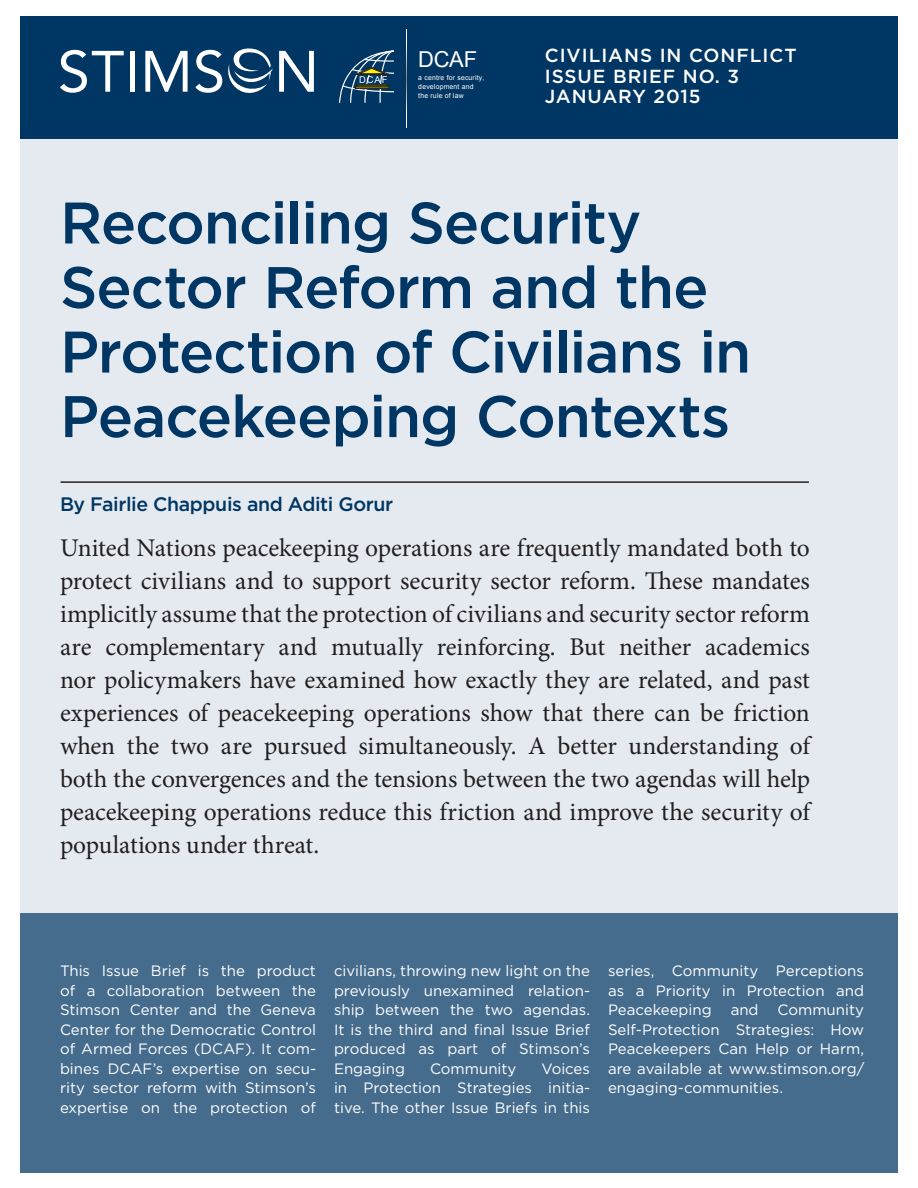
<style>
.page{position:relative;width:918px;height:1188px;background:#fff}
.page>*{position:absolute;margin:0;border:0;box-sizing:border-box;transform-origin:0 0}
.t1{font:500 58.5px/64.5px "Gotham";letter-spacing:-.02em;color:#003663}
.t2{font:25.5px/33px "Minion Pro";letter-spacing:-.01em;color:#231f20;text-align:justify}
.t3{font:21.9px "Arial";color:#fff}
.t4{font:500 19.5px "Gotham";letter-spacing:-.02em;color:#003663}
.t5{font:500 18.9px/20.4px "Gotham";letter-spacing:.05em;color:#fff}
.t6{font:15px/19.5px "Gotham";color:#fff;text-align:justify}
.t7{font:9.45px "Arial";color:#fff}
.t8{font:6.9px/8.9px "Arial";letter-spacing:.025em;color:#fff}
</style>
<div class="page">
<div style="left:20px;top:132px;width:878px;height:797px;background:#e4eaf0"></div>
<div style="left:20px;top:914px;width:878px;height:259px;background:#456c8d"></div>
<hr style="left:61px;top:481px;width:748px;height:2px;background:#231f20">
<div style="left:20px;top:16px;width:878px;height:123px;background:#003663"></div>
<svg style="left:60px;top:50px;width:64px;height:43px"></svg>
<div style="left:130px;top:51px;width:5px;height:41px;background:#fff"></div>
<svg style="left:145px;top:51px;width:43px;height:41px"></svg>
<svg style="left:279px;top:51px;width:35px;height:41px"></svg>
<svg style="left:195px;top:48px;width:78px;height:45px"></svg>
<svg style="left:339px;top:51px;width:55px;height:52px"></svg>
<svg style="left:406px;top:29px;width:1px;height:98px"></svg>
<p class="t7" style="left:359px;top:73px;width:30px">DCAF</p>
<h3 class="t3" style="left:418px;top:45px;width:60px">DCAF</h3>
<p class="t8" style="left:418px;top:74px;width:68px">a centre for security, development and the rule of law</p>
<p class="t5" style="left:545px;top:45px;width:253px">CIVILIANS IN CONFLICT<br>ISSUE BRIEF NO. 3<br>JANUARY 2015</p>
<h1 class="t1" style="left:60px;top:190px;width:693px">Reconciling Security<br>Sector Reform and the<br>Protection of Civilians in<br>Peacekeeping Contexts</h1>
<h3 class="t4" style="left:60px;top:492px;width:335px">By Fairlie Chappuis and Aditi Gorur</h3>
<p class="t2" style="left:60px;top:531px;width:752px">United Nations peacekeeping operations are frequently mandated both to protect civilians and to support security sector reform. These mandates implicitly assume that the protection of civilians and security sector reform are complementary and mutually reinforcing. But neither academics nor policymakers have examined how exactly they are related, and past experiences of peacekeeping operations show that there can be friction when the two are pursued simultaneously. A better understanding of both the convergences and the tensions between the two agendas will help peacekeeping operations reduce this friction and improve the security of populations under threat.</p>
<p class="t6" style="left:60px;top:961px;width:258px">This Issue Brief is the product of a collaboration between the Stimson Center and the Geneva Center for the Democratic Control of Armed Forces (DCAF). It com&shy;bines DCAF’s expertise on secu&shy;rity sector reform with Stimson’s expertise on the protection of</p>
<p class="t6" style="left:334px;top:961px;width:258px">civilians, throwing new light on the previously unexamined relation&shy;ship between the two agendas.<br>It is the third and final Issue Brief produced as part of Stimson’s Engaging</p>
<p class="t6" style="left:334px;top:1059px;width:258px;text-indent:207px">Voices in Protection Strategies initia&shy;tive. The other Issue Briefs in this</p>
<p class="t6" style="left:430px;top:1059px;width:88px">Community</p>
<p class="t6" style="left:608px;top:961px;width:258px">series, Community Perceptions as a Priority in Protection and Peacekeeping</p>
<p class="t6" style="left:731px;top:1000px;width:29px">and</p>
<p class="t6" style="left:608px;top:1000px;width:258px;text-indent:170px">Community Self-Protection Strategies: How Peacekeepers Can Help or Harm, are available at www.stimson.org/ engaging-communities.</p>
</div>
